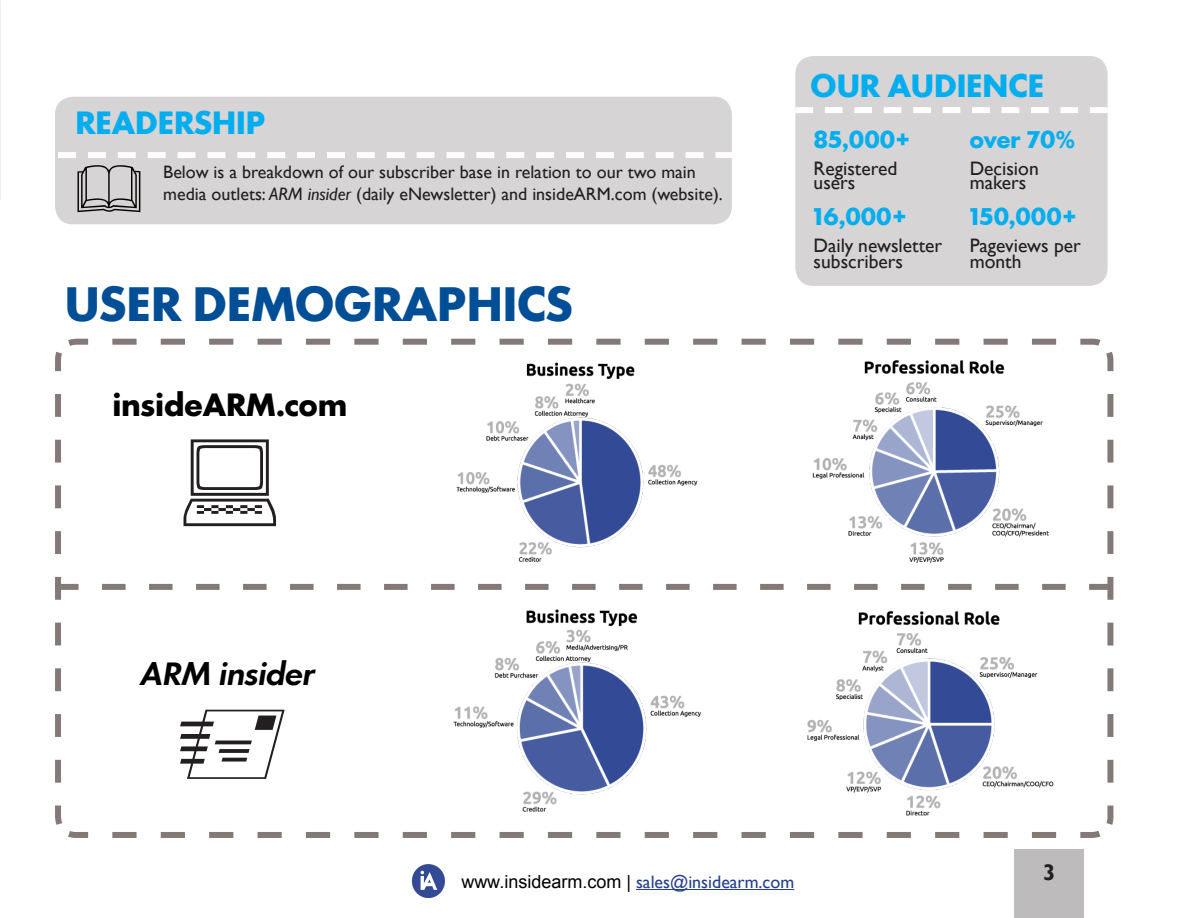
<style>
.page{position:relative;width:1188px;height:918px;background:#fff}
.page>*{position:absolute;margin:0;border:0;box-sizing:border-box;transform-origin:0 0}
.Paragraph_Style_2{font:700 45px "Luz Sans";color:#004e95}
.Paragraph_Style_1{font:700 30px "Luz Sans";color:#00aeef}
.Paragraph_Style_2-2{font:700 30px "Luz Sans";color:#000}
.Paragraph_Style_2-3{font:italic 800 30px "Luz Sans";color:#000}
.t1{font:700 22.5px "Luz Sans";color:#00aeef}
.t2{font:700 22.5px "Gill Sans";color:#231f20}
.t3{font:19.5px/16.5px "Gill Sans";color:#231f20}
.t4{font:18px/22.5px "Gill Sans";color:#231f20}
.t5{font:18px "Gill Sans";color:#253f8e}
.s1{font-style:italic}
.s2{font-family:"Arial";color:#000}
</style>
<div class="page">
<img style="left:412px;top:864px;width:33px;height:34px">
<hr style="left:636px;top:889px;width:158px;height:1px;background:#253f8e">
<div style="left:1014px;top:849px;width:70px;height:69px;background:#bdbbbb"></div>
<div style="left:55px;top:97px;width:677px;height:127px;background:#d6d4d4;border-radius:18px"></div>
<svg style="left:58px;top:152px;width:674px;height:6px"></svg>
<div style="left:795px;top:56px;width:313px;height:230px;background:#d6d4d4;border-radius:18px"></div>
<svg style="left:795px;top:107px;width:313px;height:6px"></svg>
<svg style="left:55px;top:338px;width:1059px;height:500px"></svg>
<svg style="left:55px;top:383px;width:1058px;height:411px"></svg>
<p class="Paragraph_Style_1" style="left:75px;top:104px;width:192px">READERSHIP</p>
<p class="t4" style="left:163px;top:161px;width:561px">Below is a breakdown of our subscriber base in relation to our two main media outlets: <span class="s1">ARM insider</span> (daily eNewsletter) and insideARM.com (website).</p>
<p class="Paragraph_Style_2" style="left:65px;top:276px;width:509px">USER DEMOGRAPHICS</p>
<p class="Paragraph_Style_2-2" style="left:112px;top:385px;width:236px">insideARM.com</p>
<p class="Paragraph_Style_1" style="left:811px;top:66px;width:235px">OUR AUDIENCE</p>
<p class="t1" style="left:814px;top:125px;width:98px">85,000+</p>
<p class="t3" style="left:814px;top:161px;width:85px">Registered</p>
<p class="t3" style="left:814px;top:174px;width:43px">users</p>
<p class="t1" style="left:814px;top:202px;width:95px">16,000+</p>
<p class="t3" style="left:814px;top:237px;width:130px">Daily newsletter subscribers</p>
<p class="t1" style="left:970px;top:125px;width:107px">over 70%</p>
<p class="t3" style="left:970px;top:161px;width:71px">Decision</p>
<p class="t3" style="left:970px;top:174px;width:58px">makers</p>
<p class="t1" style="left:970px;top:202px;width:109px">150,000+</p>
<p class="t3" style="left:970px;top:237px;width:113px">Pageviews per month</p>
<p class="Paragraph_Style_2-3" style="left:141px;top:655px;width:176px">ARM insider</p>
<p class="t5" style="left:461px;top:872px;width:334px"><span class="s2">www.insidearm.com |</span> sales@insidearm.com</p>
<p class="t2" style="left:1043px;top:859px;width:14px">3</p>
</div>
